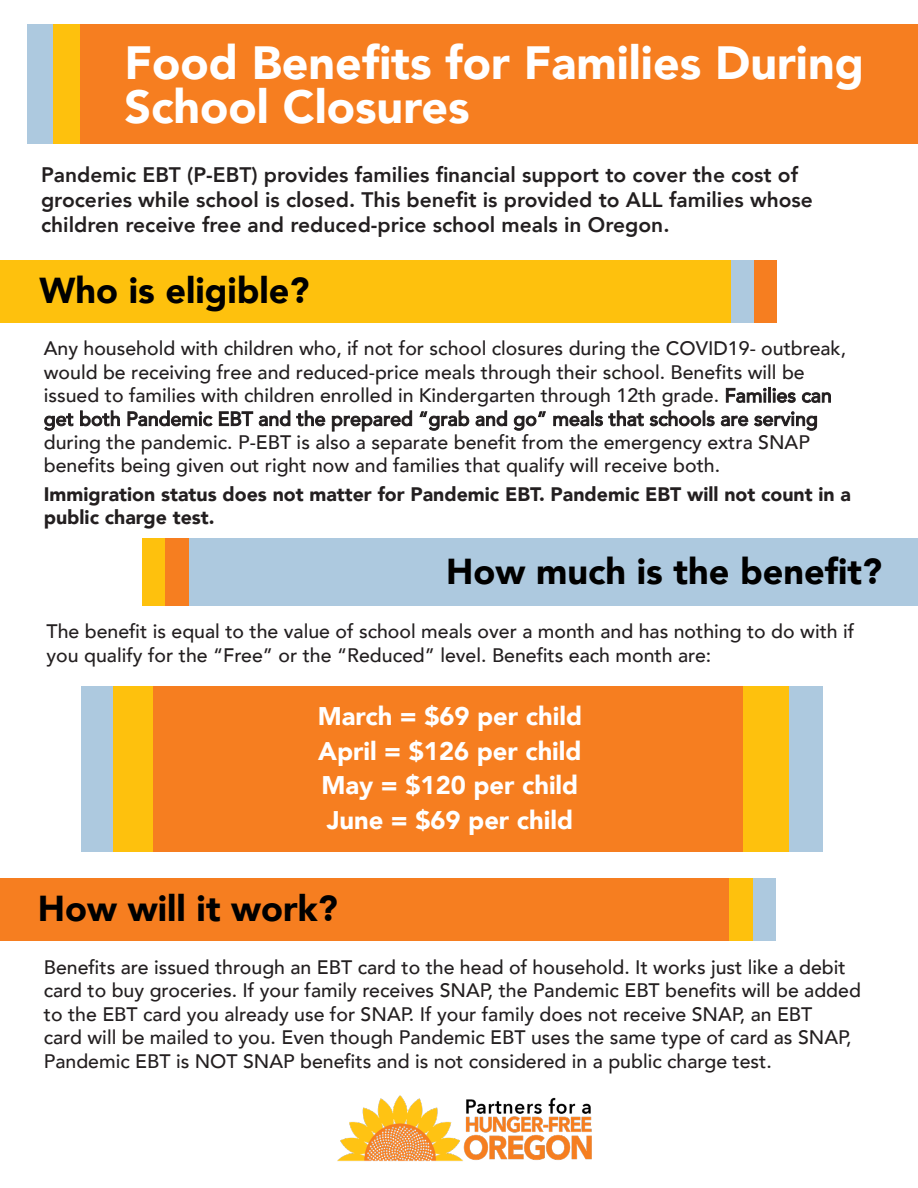
<style>
.page{position:relative;width:918px;height:1188px;background:#fff}
.page>*{position:absolute;margin:0;border:0;box-sizing:border-box;transform-origin:0 0}
.t1{font:900 46.5px/43.5px "Avenir";color:#fff}
.t2{font:900 36px "Avenir";color:#000}
.t3{font:900 25.5px "Avenir";color:#fff}
.t4{font:800 21px/25.2px "Avenir";color:#231f20}
.t5{font:500 19.5px/23.4px "Avenir";color:#231f20}
.t6{font:900 19.5px/23.4px "Avenir";color:#231f20}
</style>
<div class="page">
<div style="left:27px;top:24px;width:838px;height:120px;background:#adc9df"></div>
<div style="left:53px;top:24px;width:838px;height:120px;background:#fec10d"></div>
<div style="left:80px;top:24px;width:838px;height:120px;background:#f67e20"></div>
<div style="left:47px;top:260px;width:730px;height:63px;background:#f67e20"></div>
<div style="left:24px;top:260px;width:730px;height:63px;background:#adc9df"></div>
<div style="left:0;top:260px;width:730px;height:63px;background:#fec10d"></div>
<div style="left:143px;top:539px;width:730px;height:67px;background:#fec10d"></div>
<div style="left:166px;top:539px;width:730px;height:67px;background:#f67e20"></div>
<div style="left:189px;top:539px;width:729px;height:67px;background:#adc9df"></div>
<div style="left:81px;top:686px;width:742px;height:166px;background:#adc9df"></div>
<div style="left:113px;top:686px;width:675px;height:165px;background:#fec10d"></div>
<div style="left:153px;top:687px;width:589px;height:165px;background:#f67e20"></div>
<div style="left:45px;top:878px;width:730px;height:62px;background:#adc9df"></div>
<div style="left:22px;top:878px;width:730px;height:62px;background:#fec10d"></div>
<div style="left:0;top:878px;width:729px;height:62px;background:#f67e20"></div>
<img style="left:337px;top:1096px;width:255px;height:65px">
<p class="t1" style="left:124px;top:40px;width:741px">Food Benefits for Families During<br>School Closures</p>
<p class="t4" style="left:41px;top:162px;width:773px">Pandemic EBT (P-EBT) provides families financial support to cover the cost of groceries while school is closed. This benefit is provided to ALL families whose children receive free and reduced-price school meals in Oregon.</p>
<p class="t2" style="left:40px;top:260px;width:272px">Who is eligible?</p>
<p class="t5" style="left:44px;top:336px;width:804px">Any household with children who, if not for school closures during the COVID19- outbreak, would be receiving free and reduced-price meals through their school. Benefits will be issued to families with children enrolled in Kindergarten through 12th grade. Families can get both Pandemic EBT and the prepared “grab and go” meals that schools are serving during the pandemic. P-EBT is also a separate benefit from the emergency extra SNAP benefits being given out right now and families that qualify will receive both.</p>
<p class="t6" style="left:44px;top:482px;width:809px">Immigration status does not matter for Pandemic EBT. Pandemic EBT will not count in a public charge test.</p>
<p class="t2" style="left:446px;top:541px;width:437px">How much is the benefit?</p>
<p class="t5" style="left:47px;top:619px;width:809px">The benefit is equal to the value of school meals over a month and has nothing to do with if you qualify for the “Free” or the “Reduced” level. Benefits each month are:</p>
<p class="t3" style="left:318px;top:695px;width:266px">March = $69 per child</p>
<p class="t3" style="left:318px;top:729px;width:265px">April = $126 per child</p>
<p class="t3" style="left:322px;top:764px;width:258px">May = $120 per child</p>
<p class="t3" style="left:327px;top:798px;width:248px">June = $69 per child</p>
<p class="t2" style="left:38px;top:878px;width:301px">How will it work?</p>
<p class="t5" style="left:44px;top:955px;width:819px">Benefits are issued through an EBT card to the head of household. It works just like a debit card to buy groceries. If your family receives SNAP, the Pandemic EBT benefits will be added to the EBT card you already use for SNAP. If your family does not receive SNAP, an EBT<br>card will be mailed to you. Even though Pandemic EBT uses the same type of card as SNAP, Pandemic EBT is NOT SNAP benefits and is not considered in a public charge test.</p>
</div>
